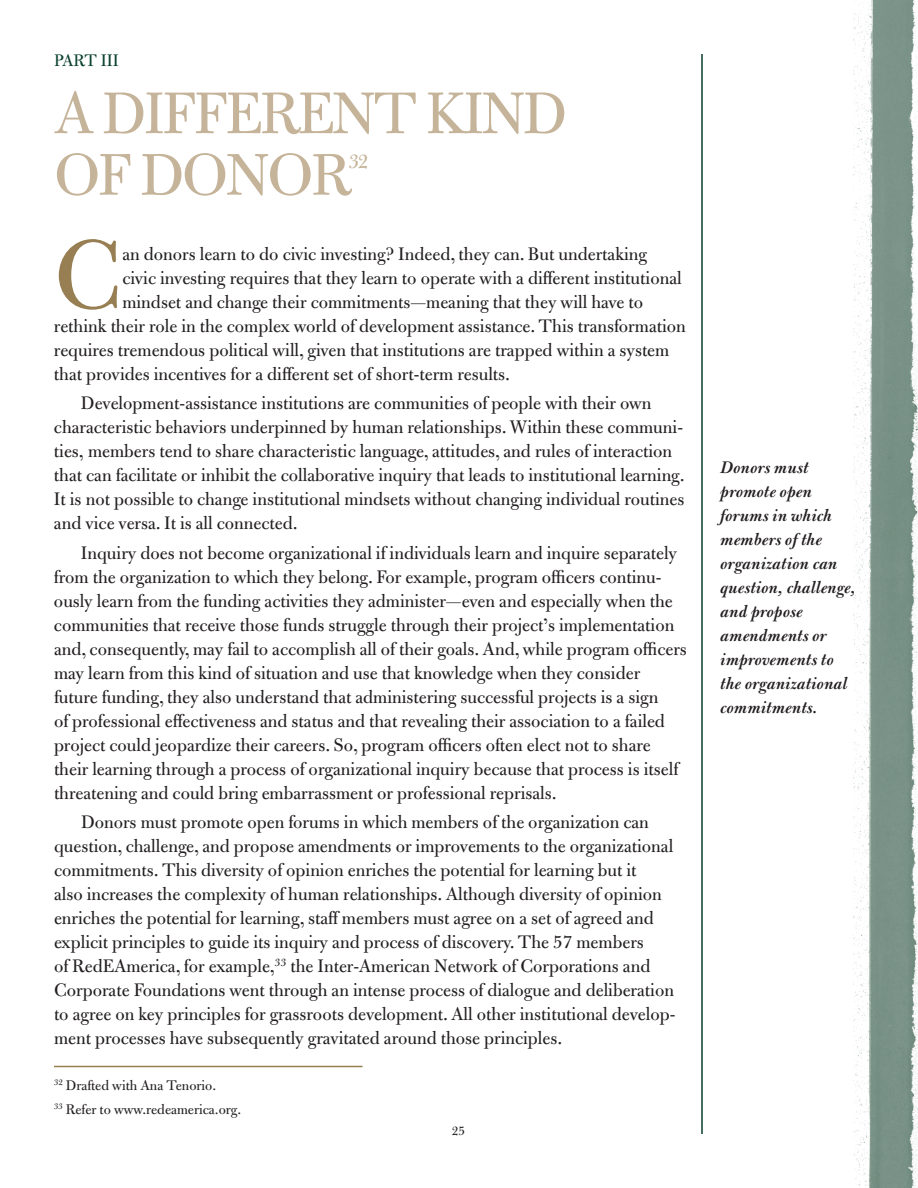
<style>
.page{position:relative;width:918px;height:1188px;background:#fff}
.page>*{position:absolute;margin:0;border:0;box-sizing:border-box;transform-origin:0 0}
.t1{font:104.4px "Bulmer MT Std";color:#977f53}
.t2{font:63px/61.5px "Bulmer MT Std";letter-spacing:-.04em;color:#c5b499}
.t3{font:21.6px "Bulmer MT Std";color:#c5b499}
.t4{font:19.5px/24px "Bulmer MT Std";color:#231f20}
.t5{font:italic 600 18px/24px "Bulmer MT Std";color:#231f20}
.t6{font:18px "Bulmer MT Std";color:#083f2c}
.t7{font:15px/23.4px "Bulmer MT Std";color:#231f20}
.t8{font:13.5px "Bulmer MT Std";color:#231f20}
</style>
<div class="page">
<img style="left:854px;top:0;width:64px;height:1188px">
<hr style="left:701px;top:54px;width:2px;height:1080px;background:#083f2c">
<hr style="left:54px;top:1066px;width:309px;height:1px;background:#977f53">
<p class="t6" style="left:54px;top:54px;width:66px">PART III</p>
<h2 class="t2" style="left:54px;top:89px;width:515px">A DIFFERENT KIND<br>OF DONOR</h2>
<p class="t3" style="left:349px;top:153px;width:21px">32</p>
<h1 class="t1" style="left:54px;top:238px;width:70px">C</h1>
<p class="t4" style="left:122px;top:244px;width:526px">an donors learn to do civic investing? Indeed, they can. But undertaking</p>
<p class="t4" style="left:122px;top:268px;width:561px">civic investing requires that they learn to operate with a different institutional</p>
<p class="t4" style="left:122px;top:292px;width:522px">mindset and change their commitments—meaning that they will have to</p>
<p class="t4" style="left:54px;top:316px;width:633px">rethink their role in the complex world of development assistance. This transformation</p>
<p class="t4" style="left:54px;top:340px;width:617px">requires tremendous political will, given that institutions are trapped within a system</p>
<p class="t4" style="left:54px;top:364px;width:458px">that provides incentives for a different set of short-term results.</p>
<p class="t4" style="left:54px;top:393px;width:632px;text-indent:27px">Development-assistance institutions are communities of people with their own characteristic behaviors underpinned by human relationships. Within these communi&shy;ties, members tend to share characteristic language, attitudes, and rules of interaction that can facilitate or inhibit the collaborative inquiry that leads to institutional learning.<br>It is not possible to change institutional mindsets without changing individual routines and vice versa. It is all connected.</p>
<p class="t4" style="left:54px;top:543px;width:634px;text-indent:27px">Inquiry does not become organizational if individuals learn and inquire separately from the organization to which they belong. For example, program officers continu&shy;ously learn from the funding activities they administer—even and especially when the communities that receive those funds struggle through their project’s implementation and, consequently, may fail to accomplish all of their goals. And, while program officers may learn from this kind of situation and use that knowledge when they consider future funding, they also understand that administering successful projects is a sign<br>of professional effectiveness and status and that revealing their association to a failed project could jeopardize their careers. So, program officers often elect not to share their learning through a process of organizational inquiry because that process is itself threatening and could bring embarrassment or professional reprisals.</p>
<p class="t4" style="left:54px;top:812px;width:623px;text-indent:27px">Donors must promote open forums in which members of the organization can question, challenge, and propose amendments or improvements to the organizational commitments. This diversity of opinion enriches the potential for learning but it<br>also increases the complexity of human relationships. Although diversity of opinion enriches the potential for learning, staffmembers must agree on a set of agreed and explicit principles to guide its inquiry and process of discovery. The 57 members<br>of RedEAmerica, for example,<sup>33</sup> the Inter-American Network of Corporations and Corporate Foundations went through an intense process of dialogue and deliberation to agree on key principles for grassroots development. All other institutional develop&shy;ment processes have subsequently gravitated around those principles.</p>
<p class="t7" style="left:54px;top:1075px;width:189px"><sup>32</sup> Drafted with Ana Tenorio.<br><sup>33</sup> Refer to www.redeamerica.org.</p>
<p class="t8" style="left:452px;top:1125px;width:15px">25</p>
<p class="t5" style="left:720px;top:457px;width:137px">Donors must promote open forums in which members of the organization can question, challenge, and propose amendments or improvements to the organizational commitments.</p>
</div>
